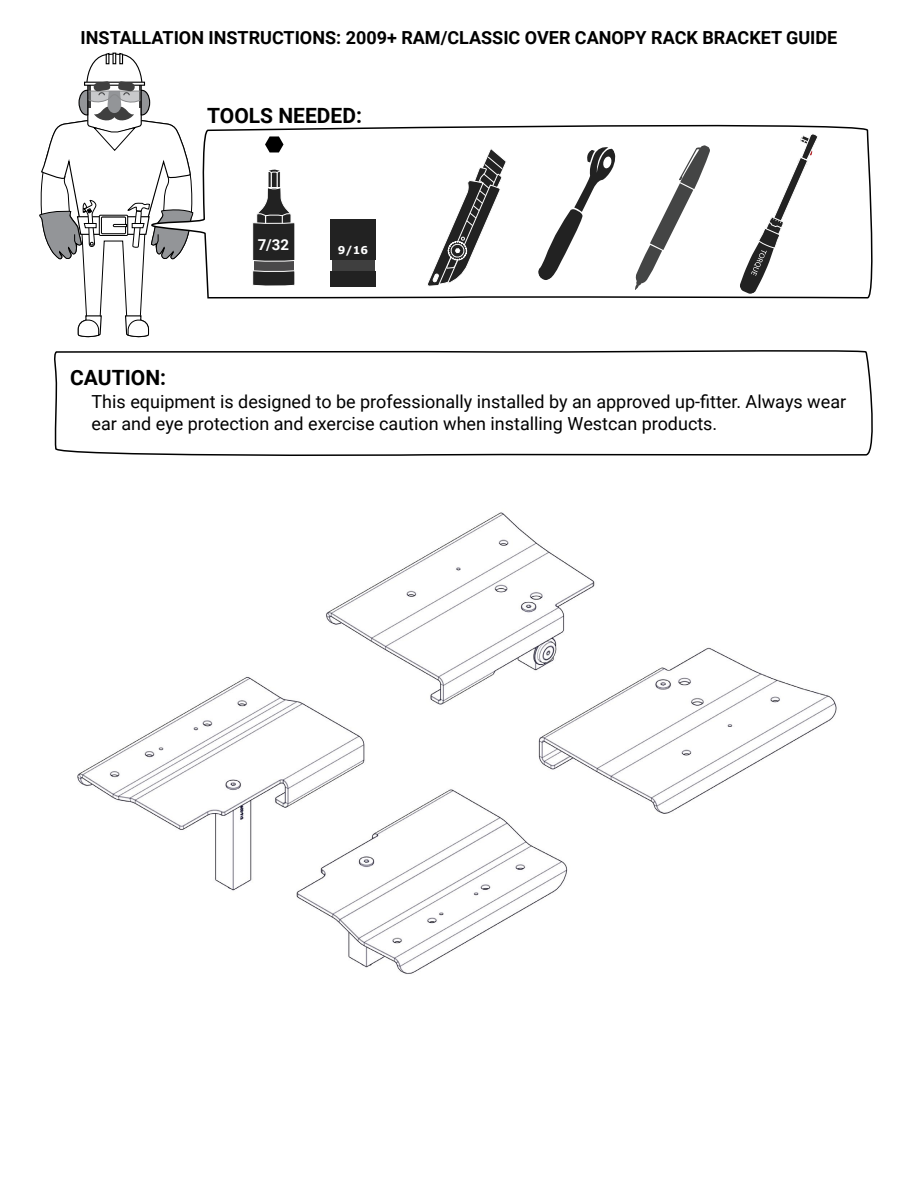
<style>
.page{position:relative;width:918px;height:1188px;background:#fff}
.page>*{position:absolute;margin:0;border:0;box-sizing:border-box;transform-origin:0 0}
.t1{font:700 21px "Roboto";color:#000}
.t2{font:18px/21.6px "Roboto";color:#000}
.t3{font:700 18px "Roboto";color:#000}
.t4{font:700 15px "Roboto";color:#fff}
.t5{font:700 10.8px "Verdana";color:#fff}
</style>
<div class="page">
<svg style="left:39px;top:53px;width:113px;height:284px"></svg>
<svg style="left:54px;top:350px;width:819px;height:106px"></svg>
<svg style="left:152px;top:121px;width:721px;height:178px"></svg>
<svg style="left:426px;top:147px;width:81px;height:144px"></svg>
<svg style="left:739px;top:134px;width:79px;height:161px"></svg>
<div style="left:254px;top:258px;width:40px;height:15px;background:#4a494a"></div>
<svg style="left:252px;top:168px;width:43px;height:94px"></svg>
<svg style="left:252px;top:270px;width:43px;height:16px"></svg>
<svg style="left:265px;top:136px;width:19px;height:16px"></svg>
<svg style="left:635px;top:145px;width:75px;height:145px"></svg>
<div style="left:332px;top:258px;width:43px;height:16px;background:#3f3f3f"></div>
<div style="left:331px;top:219px;width:45px;height:41px;background:#222"></div>
<div style="left:331px;top:271px;width:45px;height:16px;background:#222"></div>
<svg style="left:536px;top:146px;width:80px;height:136px"></svg>
<img style="left:77px;top:512px;width:760px;height:462px">
<p class="t3" style="left:81px;top:25px;width:758px">INSTALLATION INSTRUCTIONS: 2009+ RAM/CLASSIC OVER CANOPY RACK BRACKET GUIDE</p>
<p class="t1" style="left:207px;top:101px;width:156px">TOOLS NEEDED:</p>
<p class="t4" style="left:258px;top:234px;width:33px">7/32</p>
<p class="t5" style="left:338px;top:242px;width:32px">9/16</p>
<p class="t1" style="left:70px;top:363px;width:97px">CAUTION:</p>
<p class="t2" style="left:92px;top:390px;width:756px">This equipment is designed to be professionally installed by an approved up-fitter. Always wear ear and eye protection and exercise caution when installing Westcan products.</p>
</div>
